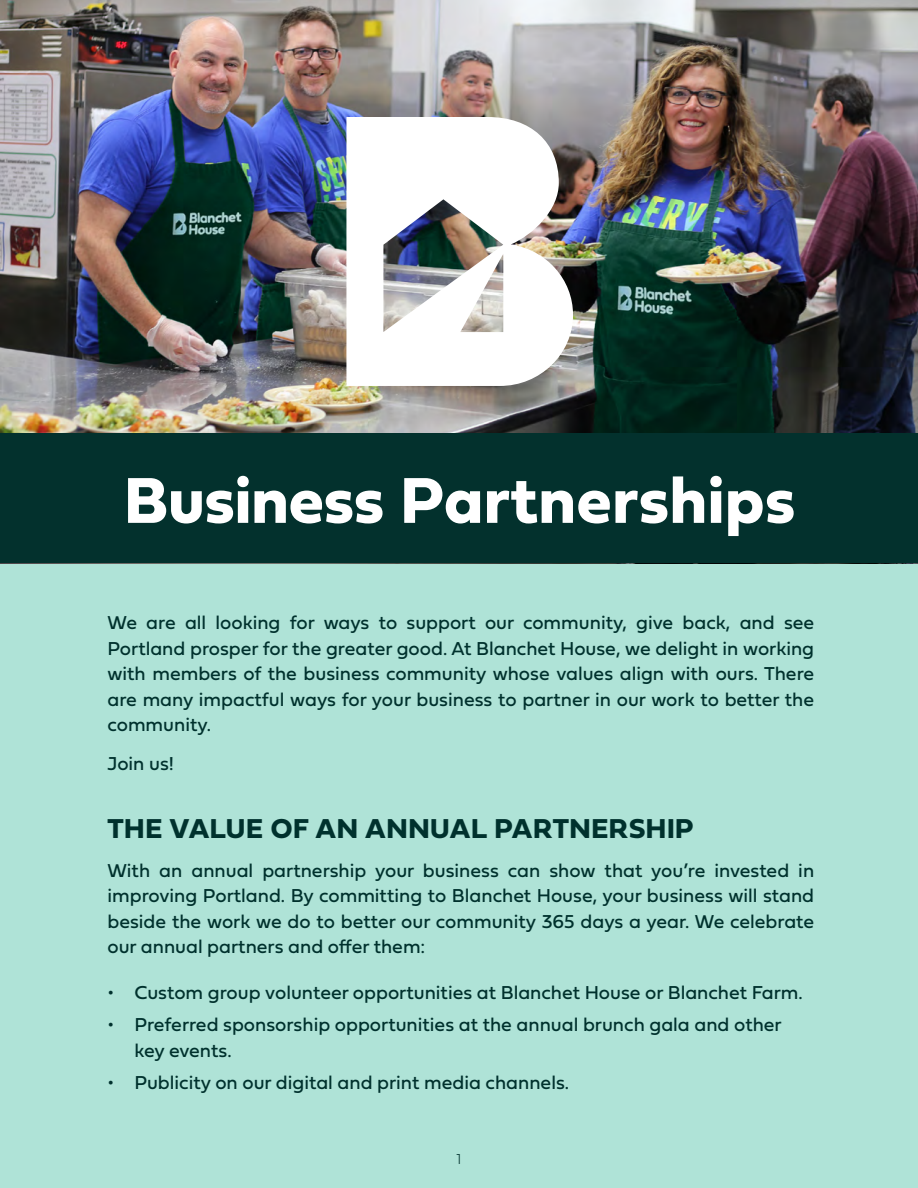
<style>
.page{position:relative;width:918px;height:1188px;background:#fff}
.page>*{position:absolute;margin:0;border:0;box-sizing:border-box;transform-origin:0 0}
.t1{font:67.5px "Fieldwork Geo Bold";letter-spacing:.01em;color:#fff}
.t2{font:28.5px "Fieldwork Geo Bold";letter-spacing:.02em;color:#00312d}
.t3{font:19.5px/25.5px "Fieldwork Geo Regular";color:#00312d;text-align:justify}
.t4{font:100 15px "Fieldwork Geo";color:#00312d}
</style>
<div class="page">
<div style="left:0;top:542px;width:918px;height:646px;background:#afe3d7"></div>
<img style="left:0;top:0;width:918px;height:433px">
<div style="left:0;top:433px;width:918px;height:130px;background:#03312d"></div>
<svg style="left:346px;top:117px;width:227px;height:269px"></svg>
<p class="t1" style="left:124px;top:447px;width:672px">Business Partnerships</p>
<p class="t3" style="left:107px;top:609px;width:708px">We are all looking for ways to support our community, give back, and see Portland prosper for the greater good. At Blanchet House, we delight in working with members of the business community whose values align with ours. There are many impactful ways for your business to partner in our work to better the community.</p>
<p class="t3" style="left:107px;top:750px;width:68px">Join us!</p>
<p class="t2" style="left:107px;top:806px;width:588px">THE VALUE OF AN ANNUAL PARTNERSHIP</p>
<p class="t3" style="left:107px;top:856px;width:708px">With an annual partnership your business can show that you’re invested in improving Portland. By committing to Blanchet House, your business will stand beside the work we do to better our community 365 days a year. We celebrate our annual partners and offer them:</p>
<p class="t3" style="left:107px;top:979px;width:697px">• Custom group volunteer opportunities at Blanchet House or Blanchet Farm.</p>
<p class="t3" style="left:134px;top:1011px;width:649px;text-indent:-27px">• Preferred sponsorship opportunities at the annual brunch gala and other key events.</p>
<p class="t3" style="left:107px;top:1069px;width:463px">• Publicity on our digital and print media channels.</p>
<p class="t4" style="left:456px;top:1147px;width:7px">1</p>
</div>
